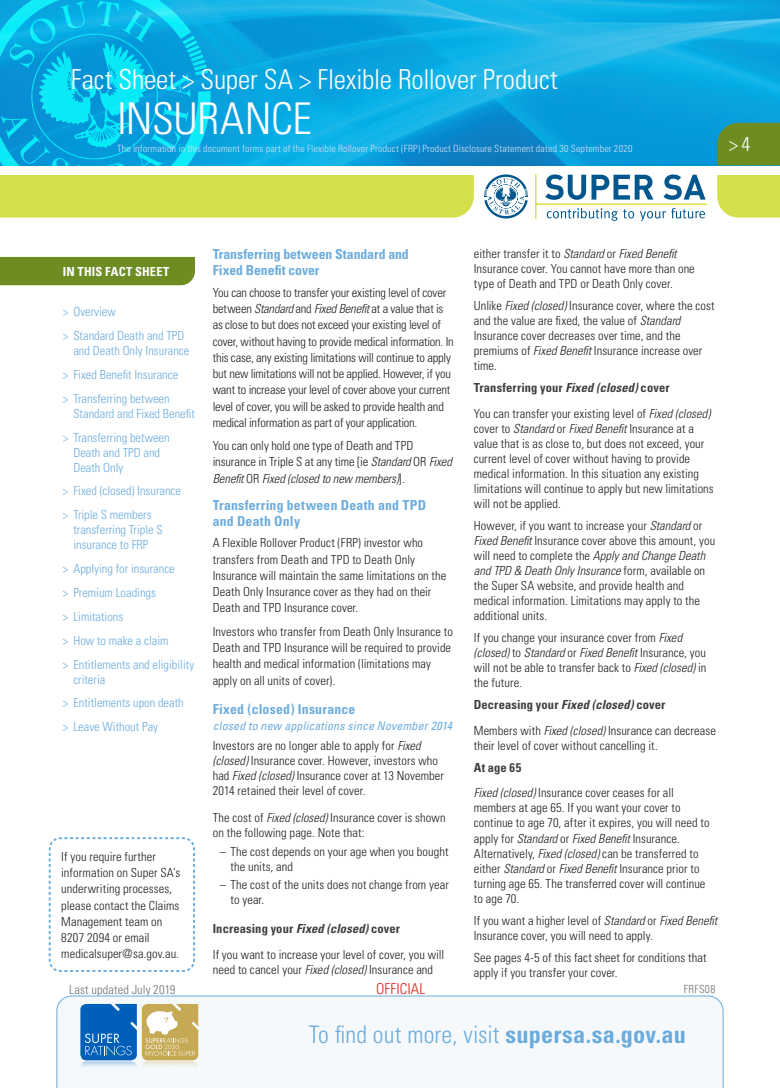
<style>
.page{position:relative;width:780px;height:1088px;background:#fff}
.page>*{position:absolute;margin:0;border:0;box-sizing:border-box;transform-origin:0 0}
.t1{font:300 condensed 43.75px "Univers";letter-spacing:-.01em;color:#fff}
.t2{font:300 condensed 27.5px "Univers";letter-spacing:-.005em;color:#fff}
.t3{font:300 condensed 24.25px "Univers";letter-spacing:.005em;color:#6cacdd}
.t4{font:300 condensed 20px "Univers";color:#fff}
.t5{font:300 condensed 15px "Univers";letter-spacing:.01em;color:#e32121}
.Body_Heading_-_blue{font:700 condensed 13.75px/16.2px "Univers";letter-spacing:.01em;color:#6cacdd}
.Body_Heading_-_blue-2{font:300 condensed 12.5px/15px "Univers";letter-spacing:.005em;color:#231f20}
.Body_Heading_-_blue-3{font:300 condensed 12.5px/16.2px "Univers";letter-spacing:-.015em;color:#231f20}
.t6{font:300 condensed 12.5px/23.9px "Univers";color:#6cacdd}
.Body{font:300 condensed 12.5px/16.2px "Univers";letter-spacing:.005em;color:#231f20}
.Body_Heading_-_blue-4{font:700 condensed 12.5px "Univers";letter-spacing:.01em;color:#3e3e3f}
.Body_Bullet{font:300 condensed 12.5px/15px "Univers";letter-spacing:.005em;color:#231f20}
.t7{font:300 condensed 12.5px "Univers";letter-spacing:.01em;color:#717074}
.t8{font:700 condensed 12.5px "Univers";letter-spacing:.01em;color:#fff}
.Body_Heading_-_blue-5{font:italic condensed 11.88px "Univers";letter-spacing:.015em;color:#6cacdd}
.t9{font:300 condensed 11.25px "Univers";letter-spacing:.025em;color:#717074}
.t10{font:300 condensed 10px "Univers";letter-spacing:.015em;color:#cfe1f3}
.s1{font-style:italic}
.s2{font-weight:700}
</style>
<div class="page">
<img style="left:474px;top:0;width:306px;height:165px">
<svg style="left:545px;top:174px;width:108px;height:26px"></svg>
<svg style="left:663px;top:174px;width:42px;height:26px"></svg>
<svg style="left:546px;top:208px;width:88px;height:13px"></svg>
<svg style="left:640px;top:208px;width:65px;height:13px"></svg>
<hr style="left:535px;top:174px;width:1px;height:45px;background:#d8e039">
<hr style="left:535px;top:204px;width:172px;height:1px;background:#d8e039">
<svg style="left:484px;top:174px;width:44px;height:44px"></svg>
<svg style="left:717px;top:175px;width:63px;height:43px;background:#d6e055"></svg>
<svg style="left:0;top:0;width:474px;height:218px;background:#3cbac6"></svg>
<div style="left:717px;top:123px;width:63px;height:42px;background:#6d8d23"></div>
<div style="left:0;top:257px;width:195px;height:28px;background:#6d8d23"></div>
<div style="left:57px;top:996px;width:666px;height:92px;background:#f6f9fc"></div>
<svg style="left:80px;top:1004px;width:118px;height:84px"></svg>
<svg style="left:48px;top:837px;width:147px;height:135px"></svg>
<h2 class="t2" style="left:71px;top:63px;width:488px">Fact Sheet &gt; Super SA &gt; Flexible Rollover Product</h2>
<h1 class="t1" style="left:117px;top:93px;width:196px">INSURANCE</h1>
<p class="t10" style="left:117px;top:142px;width:517px">The information in this document forms part of the Flexible Rollover Product (FRP) Product Disclosure Statement dated 30 September 2020</p>
<h3 class="t4" style="left:729px;top:132px;width:23px">&gt;4</h3>
<p class="t8" style="left:63px;top:264px;width:108px">IN THIS FACT SHEET</p>
<p class="t6" style="left:63px;top:300px;width:123px">&gt; Overview<br>&gt; Standard Death and TPD</p>
<p class="t6" style="left:63px;top:339px;width:128px;text-indent:11px">and Death Only Insurance &gt; Fixed Benefit Insurance<br>&gt; Transferring between</p>
<p class="t6" style="left:63px;top:401px;width:134px;text-indent:11px">Standard and Fixed Benefit &gt; Transferring between</p>
<p class="t6" style="left:73px;top:445px;width:88px;line-height:15px">Death and TPD and<br>Death Only</p>
<p class="t6" style="left:63px;top:479px;width:120px">&gt; Fixed (closed) Insurance &gt; Triple S members</p>
<p class="t6" style="left:73px;top:522px;width:91px;line-height:15px">transferring Triple S insurance to FRP</p>
<p class="t6" style="left:63px;top:557px;width:133px">&gt; Applying for insurance<br>&gt; Premium Loadings<br>&gt; Limitations<br>&gt; How to make a claim<br>&gt; Entitlements and eligibility</p>
<p class="t6" style="left:63px;top:667px;width:122px;text-indent:11px">criteria<br>&gt; Entitlements upon death &gt; Leave Without Pay</p>
<p class="Body" style="left:61px;top:848px;width:120px">If you require further information on Super SA’s underwriting processes, please contact the Claims<br>Management team on<br>8207 2094 or email medicalsuper@sa.gov.au.</p>
<p class="Body_Heading_-_blue" style="left:213px;top:246px;width:197px">Transferring between Standard and<br>Fixed Benefit cover</p>
<p class="Body_Heading_-_blue-3" style="left:213px;top:284px;width:242px">You can choose to transfer your existing level of cover between <span class="s1">Standard</span> and <span class="s1">Fixed Benefit</span> at a value that is as close to but does not exceed your existing level of cover, without having to provide medical information. In this case, any existing limitations will continue to apply but new limitations will not be applied. However, if you want to increase your level of cover above your current level of cover, you will be asked to provide health and medical information as part of your application.</p>
<p class="Body_Heading_-_blue-2" style="left:213px;top:438px;width:241px;line-height:16.2px">You can only hold one type of Death and TPD insurance in Triple S at any time [ie <span class="s1">Standard</span> OR <span class="s1">Fixed<br>Benefit</span> OR <span class="s1">Fixed (closed to new members)</span>].</p>
<p class="Body_Heading_-_blue" style="left:213px;top:496px;width:215px">Transferring between Death and TPD and Death Only</p>
<p class="Body_Heading_-_blue-2" style="left:213px;top:535px;width:235px;line-height:16.2px">A Flexible Rollover Product (FRP) investor who transfers from Death and TPD to Death Only Insurance will maintain the same limitations on the Death Only Insurance cover as they had on their Death and TPD Insurance cover.</p>
<p class="Body_Heading_-_blue-2" style="left:213px;top:623px;width:242px;line-height:16.2px">Investors who transfer from Death Only Insurance to Death and TPD Insurance will be required to provide health and medical information (limitations may apply on all units of cover).</p>
<p class="Body_Heading_-_blue" style="left:213px;top:700px;width:144px">Fixed (closed) Insurance</p>
<p class="Body_Heading_-_blue-5" style="left:213px;top:718px;width:241px">closed to new applications since November 2014</p>
<p class="Body_Heading_-_blue-2" style="left:213px;top:738px;width:233px">Investors are no longer able to apply for <span class="s1">Fixed (closed)</span> Insurance cover. However, investors who had <span class="s1">Fixed (closed)</span> Insurance cover at 13 November 2014 retained their level of cover.</p>
<p class="Body" style="left:213px;top:810px;width:234px;line-height:15px">The cost of <span class="s1">Fixed (closed)</span> Insurance cover is shown on the following page. Note that:</p>
<p class="Body_Bullet" style="left:230px;top:844px;width:219px;text-indent:-11px">– The cost depends on your age when you bought the units, and</p>
<p class="Body_Bullet" style="left:230px;top:877px;width:220px;text-indent:-11px">– The cost of the units does not change from year to year.</p>
<p class="Body_Heading_-_blue-4" style="left:213px;top:921px;width:189px">Increasing your <span class="s1">Fixed (closed)</span> cover</p>
<p class="Body_Heading_-_blue-2" style="left:213px;top:947px;width:233px">If you want to increase your level of cover, you will need to cancel your <span class="s1">Fixed (closed)</span> Insurance and</p>
<p class="Body_Heading_-_blue-2" style="left:474px;top:246px;width:222px">either transfer it to <span class="s1">Standard</span> or <span class="s1">Fixed Benefit<br></span>Insurance cover. You cannot have more than one type of Death and TPD or Death Only cover.</p>
<p class="Body_Heading_-_blue-2" style="left:474px;top:298px;width:242px">Unlike <span class="s1">Fixed (closed)</span> Insurance cover, where the cost and the value are fixed, the value of <span class="s1">Standard </span>Insurance cover decreases over time, and the premiums of <span class="s1">Fixed Benefit</span> Insurance increase over time.</p>
<p class="Body_Heading_-_blue-4" style="left:474px;top:380px;width:197px">Transferring your <span class="s1">Fixed (closed)</span> cover</p>
<p class="Body_Heading_-_blue-2" style="left:474px;top:406px;width:241px">You can transfer your existing level of <span class="s1">Fixed (closed) </span>cover to <span class="s1">Standard</span> or <span class="s1">Fixed Benefit</span> Insurance at a value that is as close to, but does not exceed, your current level of cover without having to provide medical information. In this situation any existing limitations will continue to apply but new limitations will not be applied.</p>
<p class="Body_Heading_-_blue-2" style="left:474px;top:518px;width:243px">However, if you want to increase your <span class="s1">Standard</span> or <span class="s1">Fixed Benefit</span> Insurance cover above this amount, you will need to complete the <span class="s1">Apply and Change Death and TPD &amp; Death Only Insurance</span> form, available on the Super SA website, and provide health and medical information. Limitations may apply to the additional units.</p>
<p class="Body_Heading_-_blue-2" style="left:474px;top:630px;width:234px">If you change your insurance cover from <span class="s1">Fixed (closed)</span> to <span class="s1">Standard</span> or <span class="s1">Fixed Benefit</span> Insurance, you will not be able to transfer back to <span class="s1">Fixed (closed)</span> in the future.</p>
<p class="Body_Heading_-_blue-4" style="left:474px;top:697px;width:193px">Decreasing your <span class="s1">Fixed (closed)</span> cover</p>
<p class="Body_Heading_-_blue-2" style="left:474px;top:723px;width:244px">Members with <span class="s1">Fixed (closed)</span> Insurance can decrease their level of cover without cancelling it.</p>
<p class="Body_Heading_-_blue-4" style="left:474px;top:760px;width:49px">At age 65</p>
<p class="Body_Heading_-_blue-2" style="left:474px;top:785px;width:237px"><span class="s1">Fixed (closed)</span> Insurance cover ceases for all members at age 65. If you want your cover to continue to age 70, after it expires, you will need to apply for <span class="s1">Standard</span> or <span class="s1">Fixed Benefit</span> Insurance.<br>Alternatively, <span class="s1">Fixed (closed)</span> can be transferred to either <span class="s1">Standard</span> or <span class="s1">Fixed Benefit</span> Insurance prior to turning age 65. The transferred cover will continue to age 70.</p>
<p class="Body_Heading_-_blue-2" style="left:474px;top:913px;width:245px">If you want a higher level of <span class="s1">Standard</span> or <span class="s1">Fixed Benefit<br></span>Insurance cover, you will need to apply.</p>
<p class="Body_Heading_-_blue-2" style="left:474px;top:950px;width:234px">See pages 4-5 of this fact sheet for conditions that apply if you transfer your cover.</p>
<p class="t7" style="left:69px;top:982px;width:107px">Last updated July 2019</p>
<p class="t5" style="left:376px;top:980px;width:51px">OFFICIAL</p>
<p class="t9" style="left:684px;top:983px;width:33px">FRFS08</p>
<h3 class="t3" style="left:309px;top:1019px;width:378px">To find out more, visit <span class="s2">supersa.sa.gov.au</span></h3>
</div>
